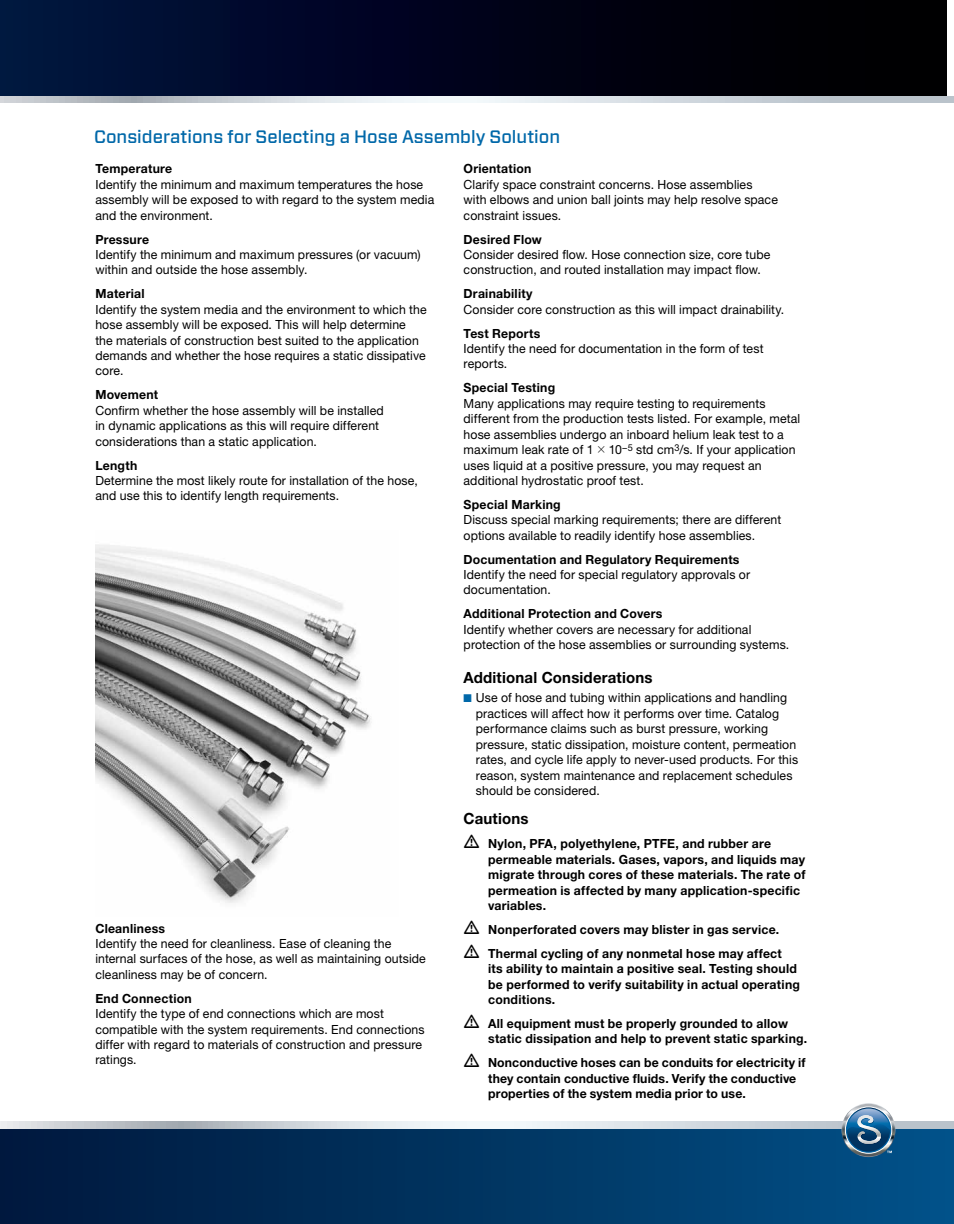
<style>
.page{position:relative;width:954px;height:1224px;background:#fff}
.page>*{position:absolute;margin:0;border:0;box-sizing:border-box;transform-origin:0 0}
.t1{font:500 18px "Forza";color:#0068a9}
.t2{font:700 15.45px "Helvetica Neue LT Std";letter-spacing:.01em;color:#000}
.t3{font:12.6px/15.5px "Helvetica Neue LT Std";letter-spacing:.01em;color:#000}
.t4{font:700 12.6px/15.5px "Helvetica Neue LT Std";letter-spacing:.02em;color:#000}
.s1{font-weight:700}
.s2{color:#0068a9}
</style>
<div class="page">
<div style="left:0;top:0;width:947px;height:96px;background:linear-gradient(to right,#00113e,#000)"></div>
<div style="left:0;top:1129px;width:954px;height:95px;background:linear-gradient(to right,#00183c,#015288)"></div>
<svg style="left:0;top:1122px;width:954px;height:6px;background:#d1d7dd"></svg>
<img style="left:95px;top:544px;width:276px;height:359px">
<svg style="left:0;top:96px;width:954px;height:7px;background:#ced5db"></svg>
<svg style="left:842px;top:1103px;width:54px;height:54px"></svg>
<svg style="left:842px;top:1104px;width:53px;height:52px"></svg>
<div style="left:845px;top:1107px;width:47px;height:46px;border:1px solid #fff;border-radius:50%"></div>
<svg style="left:847px;top:1109px;width:43px;height:43px"></svg>
<svg style="left:847px;top:1109px;width:43px;height:36px;background:#5282a7"></svg>
<p class="t1" style="left:94px;top:125px;width:468px">Considerations for Selecting a Hose Assembly Solution</p>
<p class="t3" style="left:95px;top:161px;width:340px"><span class="s1">Temperature<br></span>Identify the minimum and maximum temperatures the hose assembly will be exposed to with regard to the system media and the environment.</p>
<p class="t3" style="left:95px;top:231px;width:327px"><span class="s1">Pressure<br></span>Identify the minimum and maximum pressures (or vacuum) within and outside the hose assembly.</p>
<p class="t3" style="left:95px;top:286px;width:333px"><span class="s1">Material<br></span>Identify the system media and the environment to which the hose assembly will be exposed. This will help determine<br>the materials of construction best suited to the application demands and whether the hose requires a static dissipative core.</p>
<p class="t3" style="left:95px;top:387px;width:290px"><span class="s1">Movement<br></span>Confirm whether the hose assembly will be installed in dynamic applications as this will require different considerations than a static application.</p>
<p class="t3" style="left:95px;top:457px;width:324px"><span class="s1">Length<br></span>Determine the most likely route for installation of the hose, and use this to identify length requirements.</p>
<p class="t3" style="left:95px;top:920px;width:332px"><span class="s1">Cleanliness<br></span>Identify the need for cleanliness. Ease of cleaning the internal surfaces of the hose, as well as maintaining outside cleanliness may be of concern.</p>
<p class="t3" style="left:95px;top:990px;width:331px"><span class="s1">End Connection<br></span>Identify the type of end connections which are most compatible with the system requirements. End connections differ with regard to materials of construction and pressure ratings.</p>
<p class="t3" style="left:464px;top:161px;width:316px"><span class="s1">Orientation<br></span>Clarify space constraint concerns. Hose assemblies with elbows and union ball joints may help resolve space constraint issues.</p>
<p class="t3" style="left:464px;top:231px;width:308px"><span class="s1">Desired Flow<br></span>Consider desired flow. Hose connection size, core tube construction, and routed installation may impact flow.</p>
<p class="t3" style="left:464px;top:286px;width:322px"><span class="s1">Drainability<br></span>Consider core construction as this will impact drainability.</p>
<p class="t3" style="left:464px;top:325px;width:301px"><span class="s1">Test Reports<br></span>Identify the need for documentation in the form of test reports.</p>
<p class="t3" style="left:464px;top:380px;width:338px"><span class="s1">Special Testing<br></span>Many applications may require testing to requirements different from the production tests listed. For example, metal hose assemblies undergo an inboard helium leak test to a maximum leak rate of 1 10<sup>–5</sup> std cm<sup>3</sup>/s. If your application uses liquid at a positive pressure, you may request an additional hydrostatic proof test.</p>
<p class="t3" style="left:464px;top:496px;width:319px"><span class="s1">Special Marking<br></span>Discuss special marking requirements; there are different options available to readily identify hose assemblies.</p>
<p class="t3" style="left:464px;top:551px;width:288px"><span class="s1">Documentation and Regulatory Requirements<br></span>Identify the need for special regulatory approvals or documentation.</p>
<p class="t3" style="left:464px;top:606px;width:327px"><span class="s1">Additional Protection and Covers<br></span>Identify whether covers are necessary for additional protection of the hose assemblies or surrounding systems.</p>
<p class="t2" style="left:464px;top:668px;width:190px">Additional Considerations</p>
<p class="t3" style="left:476px;top:690px;width:324px;text-indent:-12px"><span class="s2">■</span> Use of hose and tubing within applications and handling practices will affect how it performs over time. Catalog performance claims such as burst pressure, working pressure, static dissipation, moisture content, permeation rates, and cycle life apply to never-used products. For this reason, system maintenance and replacement schedules should be considered.</p>
<p class="t2" style="left:464px;top:809px;width:66px">Cautions</p>
<p class="t4" style="left:488px;top:836px;width:319px;text-indent:-25px">• Nylon, PFA, polyethylene, PTFE, and rubber are permeable materials. Gases, vapors, and liquids may migrate through cores of these materials. The rate of permeation is affected by many application-specific variables.</p>
<p class="t4" style="left:464px;top:921px;width:317px">• Nonperforated covers may blister in gas service.</p>
<p class="t4" style="left:488px;top:945px;width:313px;text-indent:-25px">• Thermal cycling of any nonmetal hose may affect<br>its ability to maintain a positive seal. Testing should be performed to verify suitability in actual operating conditions.</p>
<p class="t4" style="left:488px;top:1015px;width:321px;text-indent:-25px">• All equipment must be properly grounded to allow static dissipation and help to prevent static sparking.</p>
<p class="t4" style="left:488px;top:1055px;width:319px;text-indent:-25px">• Nonconductive hoses can be conduits for electricity if they contain conductive fluids. Verify the conductive properties of the system media prior to use.</p>
</div>
